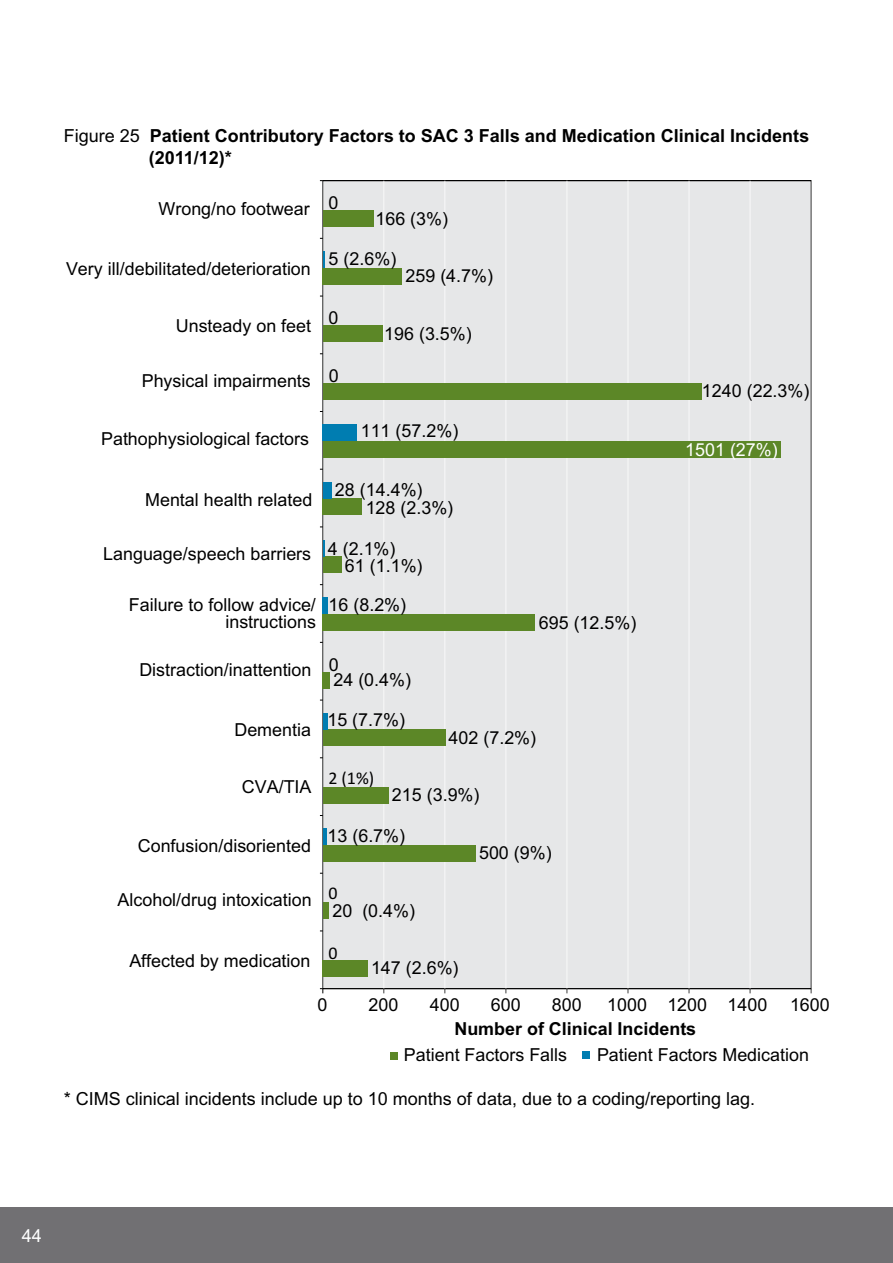
<style>
.page{position:relative;width:893px;height:1263px;background:#fff}
.page>*{position:absolute;margin:0;border:0;box-sizing:border-box;transform-origin:0 0}
.t1{font:700 18px/21.8px "Arial MT Std";color:#000}
.t2{font:18px "Arial MT Std";color:#000}
.t3{font:18px "Arial MT Std";color:#fff}
.t4{font:17.85px/16.8px "Arial";color:#000;text-align:right}
.t5{font:700 17.85px "Arial";color:#000}
.t6{font:17.85px "Arial";color:#fff}
.t7{font:17.85px "Calibri";color:#000}
.s1{font-weight:400}
</style>
<div class="page">
<div style="left:0;top:1208px;width:893px;height:55px;background:#717073"></div>
<div style="left:323px;top:181px;width:488px;height:808px;background:#e6e7e8"></div>
<hr style="left:383px;top:181px;width:1px;height:808px;background:#fff">
<hr style="left:444px;top:181px;width:1px;height:808px;background:#fff">
<hr style="left:505px;top:181px;width:1px;height:808px;background:#fff">
<hr style="left:566px;top:181px;width:1px;height:808px;background:#fff">
<hr style="left:628px;top:181px;width:1px;height:808px;background:#fff">
<hr style="left:689px;top:181px;width:1px;height:808px;background:#fff">
<hr style="left:750px;top:181px;width:1px;height:808px;background:#fff">
<div style="left:323px;top:960px;width:45px;height:17px;background:#5c8727"></div>
<div style="left:323px;top:903px;width:6px;height:16px;background:#5c8727"></div>
<div style="left:323px;top:845px;width:152px;height:16px;background:#5c8727"></div>
<div style="left:323px;top:787px;width:65px;height:17px;background:#5c8727"></div>
<div style="left:323px;top:729px;width:123px;height:17px;background:#5c8727"></div>
<div style="left:323px;top:672px;width:7px;height:16px;background:#5c8727"></div>
<div style="left:323px;top:614px;width:212px;height:17px;background:#5c8727"></div>
<div style="left:323px;top:556px;width:19px;height:17px;background:#5c8727"></div>
<div style="left:323px;top:499px;width:39px;height:16px;background:#5c8727"></div>
<div style="left:323px;top:441px;width:458px;height:16px;background:#5c8727"></div>
<div style="left:323px;top:383px;width:378px;height:17px;background:#5c8727"></div>
<div style="left:323px;top:325px;width:59px;height:17px;background:#5c8727"></div>
<div style="left:323px;top:268px;width:79px;height:16px;background:#5c8727"></div>
<div style="left:323px;top:210px;width:51px;height:17px;background:#5c8727"></div>
<hr style="left:323px;top:828px;width:3px;height:17px;background:#007db1">
<hr style="left:323px;top:713px;width:4px;height:16px;background:#007db1">
<div style="left:323px;top:598px;width:5px;height:16px;background:#007db1"></div>
<svg style="left:323px;top:540px;width:1px;height:16px"></svg>
<div style="left:323px;top:482px;width:9px;height:17px;background:#007db1"></div>
<div style="left:323px;top:424px;width:34px;height:17px;background:#007db1"></div>
<svg style="left:323px;top:251px;width:1px;height:17px"></svg>
<div style="left:390px;top:1052px;width:8px;height:7px;background:#5c8727"></div>
<div style="left:582px;top:1051px;width:7px;height:8px;background:#007db1"></div>
<p class="t1" style="left:149px;top:125px;width:662px;text-indent:-85px"><span class="s1">Figure 25</span> Patient Contributory Factors to SAC 3 Falls and Medication Clinical Incidents (2011/12)*</p>
<p class="t4" style="left:159px;top:202px;width:153px">Wrong/no footwear</p>
<p class="t4" style="left:66px;top:262px;width:246px">Very ill/debilitated/deterioration</p>
<p class="t4" style="left:176px;top:319px;width:137px">Unsteady on feet</p>
<p class="t4" style="left:142px;top:374px;width:171px">Physical impairments</p>
<p class="t4" style="left:101px;top:432px;width:209px">Pathophysiological factors</p>
<p class="t4" style="left:328px;top:195px;width:11px">0</p>
<p class="t4" style="left:375px;top:212px;width:74px">166 (3%)</p>
<p class="t4" style="left:329px;top:252px;width:69px">5 (2.6%)</p>
<p class="t4" style="left:329px;top:311px;width:11px">0</p>
<p class="t4" style="left:405px;top:269px;width:89px">259 (4.7%)</p>
<p class="t4" style="left:329px;top:369px;width:11px">0</p>
<p class="t4" style="left:384px;top:327px;width:89px">196 (3.5%)</p>
<p class="t4" style="left:361px;top:424px;width:99px">111 (57.2%)</p>
<p class="t4" style="left:145px;top:493px;width:169px">Mental health related</p>
<p class="t4" style="left:103px;top:547px;width:210px">Language/speech barriers</p>
<p class="t4" style="left:129px;top:598px;width:189px">Failure to follow advice/ instructions</p>
<p class="t4" style="left:139px;top:663px;width:174px">Distraction/inattention</p>
<p class="t4" style="left:234px;top:723px;width:78px">Dementia</p>
<p class="t4" style="left:242px;top:779px;width:71px">CVA/TIA</p>
<p class="t4" style="left:138px;top:839px;width:175px">Confusion/disoriented</p>
<p class="t4" style="left:118px;top:893px;width:196px">Alcohol/drug intoxication</p>
<p class="t4" style="left:129px;top:954px;width:183px">Affected by medication</p>
<p class="t4" style="left:335px;top:483px;width:89px">28 (14.4%)</p>
<p class="t4" style="left:366px;top:501px;width:89px">128 (2.3%)</p>
<p class="t4" style="left:328px;top:542px;width:69px">4 (2.1%)</p>
<p class="t4" style="left:345px;top:559px;width:79px">61 (1.1%)</p>
<p class="t4" style="left:329px;top:598px;width:79px">16 (8.2%)</p>
<p class="t4" style="left:329px;top:657px;width:11px">0</p>
<p class="t4" style="left:333px;top:673px;width:79px">24 (0.4%)</p>
<p class="t4" style="left:327px;top:713px;width:79px">15 (7.7%)</p>
<p class="t4" style="left:539px;top:615px;width:99px">695 (12.5%)</p>
<p class="t4" style="left:449px;top:731px;width:89px">402 (7.2%)</p>
<p class="t7" style="left:328px;top:772px;width:47px">2 (1%)</p>
<p class="t4" style="left:392px;top:788px;width:89px">215 (3.9%)</p>
<p class="t4" style="left:328px;top:829px;width:79px">13 (6.7%)</p>
<p class="t7" style="left:329px;top:887px;width:11px">0</p>
<p class="t4" style="left:332px;top:904px;width:84px">20 (0.4%)</p>
<p class="t7" style="left:328px;top:947px;width:11px">0</p>
<p class="t4" style="left:371px;top:961px;width:89px">147 (2.6%)</p>
<p class="t4" style="left:479px;top:846px;width:74px">500 (9%)</p>
<p class="t4" style="left:702px;top:384px;width:109px">1240 (22.3%)</p>
<p class="t6" style="left:685px;top:442px;width:94px">1501 (27%)</p>
<p class="t4" style="left:318px;top:998px;width:11px">0</p>
<p class="t4" style="left:369px;top:998px;width:31px">200</p>
<p class="t4" style="left:430px;top:998px;width:31px">400</p>
<p class="t4" style="left:491px;top:998px;width:31px">600</p>
<p class="t4" style="left:552px;top:998px;width:31px">800</p>
<p class="t4" style="left:607px;top:998px;width:162px">1000 1200 1400</p>
<p class="t4" style="left:790px;top:998px;width:41px">1600</p>
<p class="t5" style="left:454px;top:1019px;width:243px">Number of Clinical Incidents</p>
<p class="t4" style="left:404px;top:1048px;width:165px">Patient Factors Falls</p>
<p class="t4" style="left:597px;top:1048px;width:213px">Patient Factors Medication</p>
<p class="t2" style="left:64px;top:1088px;width:693px">* CIMS clinical incidents include up to 10 months of data, due to a coding/reporting lag.</p>
<p class="t3" style="left:22px;top:1225px;width:22px">44</p>
</div>
